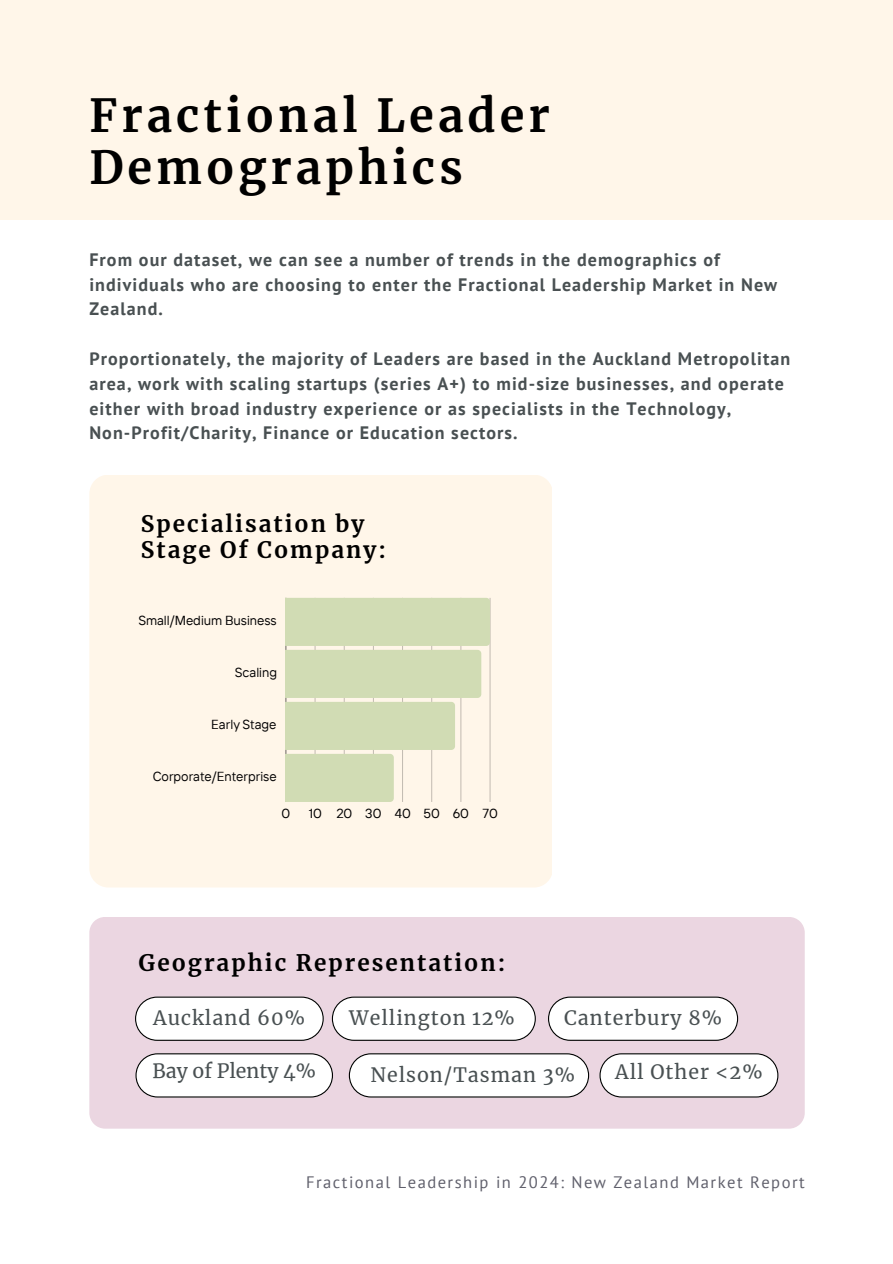
<style>
.page{position:relative;width:893px;height:1264px;background:#fff}
.page>*{position:absolute;margin:0;border:0;box-sizing:border-box;transform-origin:0 0}
.t1{font:700 45px/51.8px "Merriweather";letter-spacing:.09em;color:#000}
.t2{font:700 22.5px/25.8px "Merriweather";letter-spacing:.09em;color:#000}
.t3{font:19.5px "Merriweather";letter-spacing:.05em;color:#495052}
.t4{font:19.5px "Merriweather";color:#495052}
.t5{font:700 18px/24.8px "PT Sans";letter-spacing:.06em;color:#495052}
.t6{font:16.5px "PT Sans";letter-spacing:.09em;color:#5f5f6b}
.t7{font:13.05px "TT Interphases";color:#000001}
</style>
<div class="page">
<div style="left:0;top:0;width:892px;height:220px;background:#fff6e9"></div>
<div style="left:89px;top:474px;width:463px;height:413px;background:#fff6e9;border-radius:19px"></div>
<hr style="left:490px;top:598px;width:1px;height:204px;background:#000001">
<hr style="left:285px;top:598px;width:1px;height:204px;background:#000001">
<svg style="left:286px;top:598px;width:204px;height:204px"></svg>
<div style="left:89px;top:917px;width:715px;height:211px;background:#ebd6e1"></div>
<svg style="left:332px;top:996px;width:203px;height:44px"></svg>
<svg style="left:135px;top:996px;width:189px;height:44px"></svg>
<svg style="left:349px;top:1053px;width:240px;height:44px"></svg>
<svg style="left:135px;top:1053px;width:198px;height:44px"></svg>
<svg style="left:548px;top:996px;width:190px;height:44px"></svg>
<svg style="left:599px;top:1053px;width:179px;height:44px"></svg>
<h1 class="t1" style="left:89px;top:90px;width:462px">Fractional Leader<br>Demographics</h1>
<h3 class="t5" style="left:89px;top:247px;width:689px">From our dataset, we can see a number of trends in the demographics of individuals who are choosing to enter the Fractional Leadership Market in New<br>Zealand.</h3>
<h3 class="t5" style="left:89px;top:346px;width:702px">Proportionately, the majority of Leaders are based in the Auckland Metropolitan area, work with scaling startups (series A+) to mid-size businesses, and operate either with broad industry experience or as specialists in the Technology, Non-Profit/Charity, Finance or Education sectors.</h3>
<h2 class="t2" style="left:141px;top:511px;width:247px">Specialisation by<br>Stage Of Company:</h2>
<p class="t7" style="left:138px;top:612px;width:140px">Small/Medium Business</p>
<p class="t7" style="left:235px;top:664px;width:44px">Scaling</p>
<p class="t7" style="left:211px;top:716px;width:67px">Early Stage</p>
<p class="t7" style="left:153px;top:768px;width:125px">Corporate/Enterprise</p>
<p class="t7" style="left:281px;top:805px;width:10px">0</p>
<p class="t7" style="left:308px;top:805px;width:191px">10 20 30 40 50 60 70</p>
<h4 class="t2" style="left:139px;top:949px;width:368px">Geographic Representation:</h4>
<h4 class="t3" style="left:153px;top:1005px;width:153px">Auckland 60%</h4>
<h4 class="t4" style="left:152px;top:1059px;width:165px">Bay of Plenty 4%</h4>
<h4 class="t3" style="left:349px;top:1005px;width:167px">Wellington 12%</h4>
<h4 class="t3" style="left:564px;top:1005px;width:159px">Canterbury 8%</h4>
<p class="t3" style="left:615px;top:1060px;width:149px">All Other &lt;2%</p>
<h4 class="t3" style="left:370px;top:1062px;width:206px">Nelson/Tasman 3%</h4>
<h2 class="t6" style="left:306px;top:1171px;width:500px">Fractional Leadership in 2024: New Zealand Market Report</h2>
</div>
